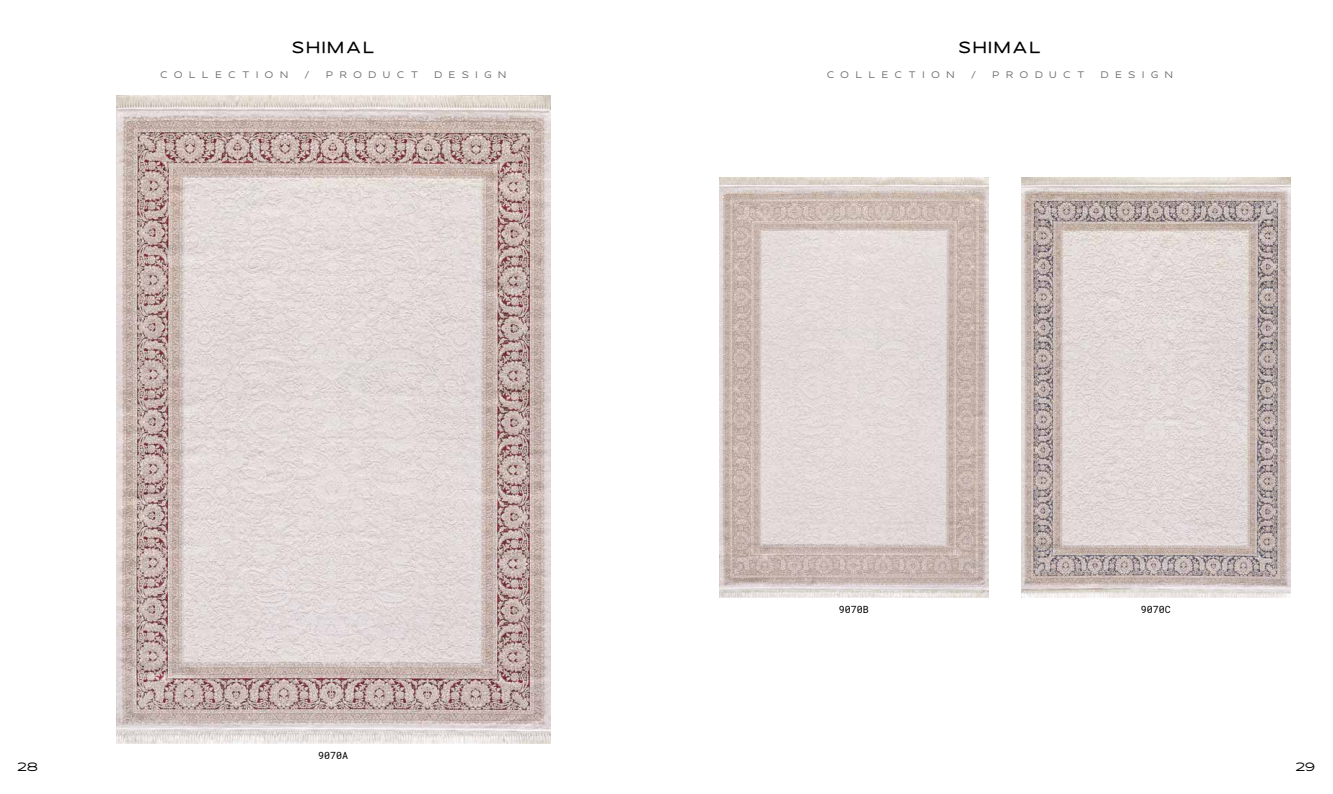
<style>
.page{position:relative;width:1333px;height:794px;background:#fff}
.page>*{position:absolute;margin:0;border:0;box-sizing:border-box;transform-origin:0 0}
.t1{font:500 16px "wonderella";letter-spacing:.1em;color:#000}
.t2{font:12px "wonderella";color:#000}
.t3{font:10px "Roboto Mono";color:#000}
.t4{font:9.5px "wonderella";letter-spacing:.68em;color:#6d6e71}
</style>
<div class="page">
<img style="left:719px;top:177px;width:269px;height:421px">
<img style="left:1021px;top:177px;width:269px;height:421px">
<img style="left:116px;top:95px;width:434px;height:648px">
<h1 class="t1" style="left:292px;top:38px;width:84px">SHIMAL</h1>
<h1 class="t1" style="left:958px;top:38px;width:84px">SHIMAL</h1>
<p class="t4" style="left:160px;top:69px;width:129px">COLLECTION</p>
<p class="t4" style="left:304px;top:69px;width:7px">/</p>
<p class="t4" style="left:326px;top:69px;width:94px">PRODUCT</p>
<p class="t4" style="left:434px;top:69px;width:73px">DESIGN</p>
<p class="t4" style="left:826px;top:69px;width:129px">COLLECTION</p>
<p class="t4" style="left:970px;top:69px;width:7px">/</p>
<p class="t4" style="left:992px;top:69px;width:94px">PRODUCT</p>
<p class="t4" style="left:1100px;top:69px;width:73px">DESIGN</p>
<p class="t3" style="left:318px;top:748px;width:31px">9070A</p>
<p class="t3" style="left:838px;top:602px;width:31px">9070B</p>
<p class="t3" style="left:1140px;top:602px;width:31px">9070C</p>
<p class="t2" style="left:17px;top:759px;width:23px">28</p>
<p class="t2" style="left:1295px;top:759px;width:21px">29</p>
</div>
